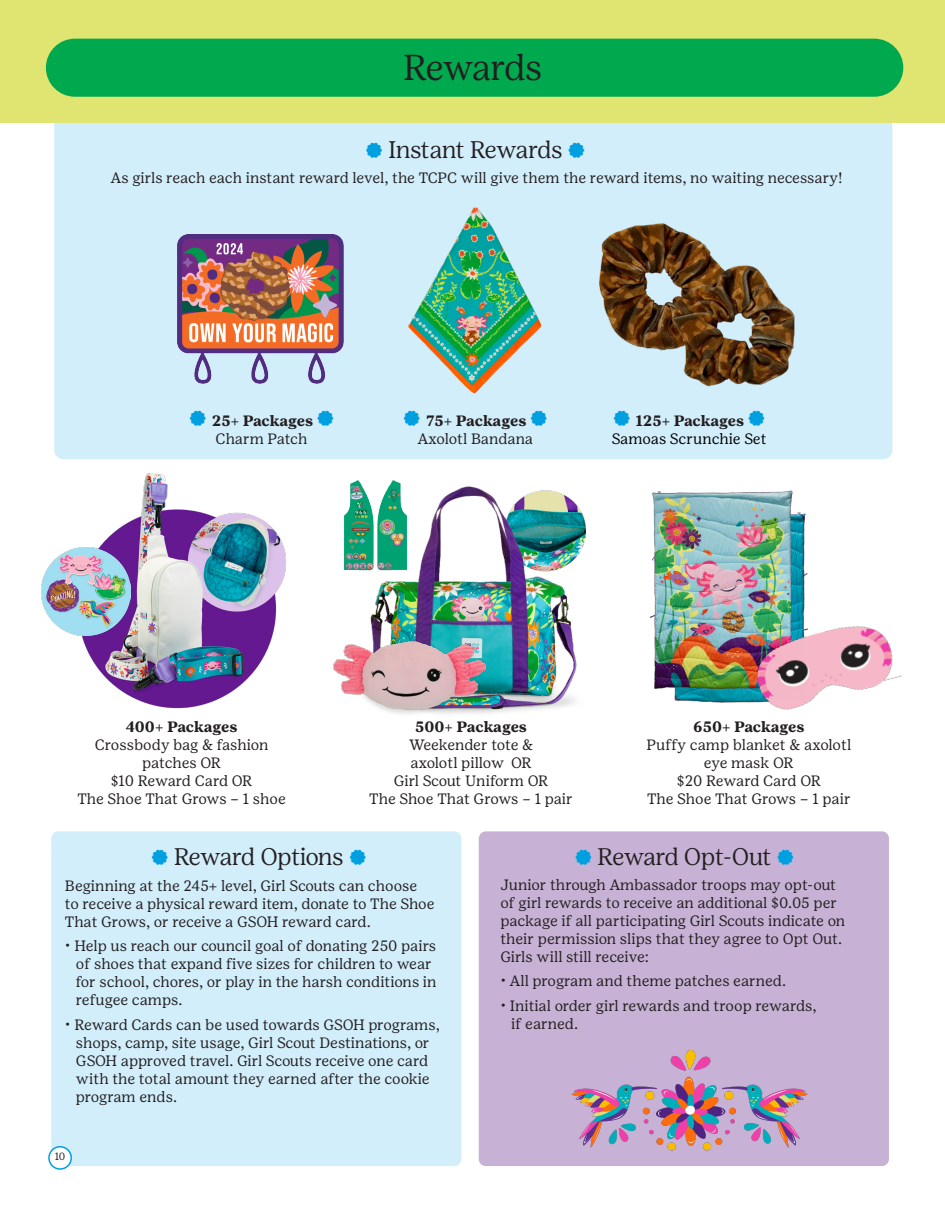
<style>
.page{position:relative;width:945px;height:1215px;background:#fff}
.page>*{position:absolute;margin:0;border:0;box-sizing:border-box;transform-origin:0 0}
.t1{font:300 36px "Girl Scout Display";letter-spacing:-.015em;color:#231f20}
.t2{font:300 24px "Girl Scout Display";letter-spacing:-.005em;color:#231f20}
.t3{font:15px/18px "Girl Scout Text";letter-spacing:-.005em;color:#231f20}
.t4{font:700 15px "Girl Scout Text";letter-spacing:-.01em;color:#231f20}
.t5{font:15px "Girl Scout Text";color:#000}
.t6{font:10.5px "Girl Scout Text";color:#231f20}
.s1{font-family:"Girl Scout Shapes";font-weight:400;color:#009fdf}
.s2{font-family:"Girl Scout Shapes";font-weight:400;font-size:24px;color:#009fdf}
</style>
<div class="page">
<div style="left:51px;top:831px;width:410px;height:335px;background:#d2eefb;border-radius:7px"></div>
<div style="left:49px;top:1147px;width:22px;height:22px;background:#fff;border-radius:50%"></div>
<div style="left:48px;top:1146px;width:24px;height:24px;border:2px solid #009fdf;border-radius:50%"></div>
<div style="left:54px;top:123px;width:838px;height:336px;background:#d2eefb"></div>
<img style="left:177px;top:234px;width:166px;height:150px">
<img style="left:404px;top:205px;width:143px;height:190px">
<div style="left:0;top:0;width:932px;height:123px;background:#dfe570"></div>
<div style="left:931px;top:0;width:14px;height:123px;background:#dfe570"></div>
<div style="left:46px;top:39px;width:857px;height:58px;background:#00a84e;border-radius:29px"></div>
<div style="left:479px;top:831px;width:410px;height:335px;background:#c7b2d5;border-radius:7px"></div>
<img style="left:650px;top:490px;width:158px;height:213px">
<img style="left:750px;top:615px;width:153px;height:95px">
<img style="left:82px;top:473px;width:204px;height:236px">
<img style="left:370px;top:486px;width:216px;height:226px">
<img style="left:343px;top:480px;width:79px;height:91px">
<img style="left:333px;top:630px;width:167px;height:84px">
<img style="left:42px;top:547px;width:88px;height:89px">
<img style="left:593px;top:223px;width:207px;height:167px">
<img style="left:571px;top:1050px;width:237px;height:101px">
<p class="t1" style="left:404px;top:47px;width:140px">Rewards</p>
<p class="t2" style="left:366px;top:136px;width:221px"><span class="s1">E</span> Instant Rewards <span class="s1">E</span></p>
<p class="t3" style="left:111px;top:169px;width:733px">As girls reach each instant reward level, the TCPC will give them the reward items, no waiting necessary!</p>
<p class="t4" style="left:189px;top:412px;width:147px"><span class="s2">E</span> 25+ Packages <span class="s2">E</span></p>
<p class="t3" style="left:216px;top:430px;width:94px">Charm Patch</p>
<p class="t4" style="left:403px;top:412px;width:146px"><span class="s2">E</span> 75+ Packages <span class="s2">E</span></p>
<p class="t3" style="left:418px;top:430px;width:117px">Axolotl Bandana</p>
<p class="t4" style="left:613px;top:412px;width:154px"><span class="s2">E</span> 125+ Packages <span class="s2">E</span></p>
<p class="t5" style="left:612px;top:431px;width:156px">Samoas Scrunchie Set</p>
<p class="t4" style="left:126px;top:718px;width:113px">400+ Packages</p>
<p class="t3" style="left:95px;top:736px;width:175px;text-align:center">Crossbody bag &amp; fashion patches OR</p>
<p class="t3" style="left:111px;top:772px;width:143px">$10 Reward Card OR</p>
<p class="t3" style="left:77px;top:790px;width:210px">The Shoe That Grows – 1 shoe</p>
<p class="t4" style="left:415px;top:718px;width:113px">500+ Packages</p>
<p class="t3" style="left:409px;top:736px;width:126px">Weekender tote &amp; axolotl pillow OR</p>
<p class="t3" style="left:394px;top:772px;width:156px">Girl Scout Uniform OR</p>
<p class="t3" style="left:369px;top:790px;width:205px">The Shoe That Grows – 1 pair</p>
<p class="t4" style="left:693px;top:718px;width:113px">650+ Packages</p>
<p class="t3" style="left:647px;top:736px;width:206px;text-align:center">Puffy camp blanket &amp; axolotl eye mask OR</p>
<p class="t3" style="left:677px;top:772px;width:146px">$20 Reward Card OR</p>
<p class="t3" style="left:647px;top:790px;width:205px">The Shoe That Grows – 1 pair</p>
<p class="t2" style="left:151px;top:843px;width:217px"><span class="s1">E</span> Reward Options <span class="s1">E</span></p>
<p class="t2" style="left:575px;top:843px;width:221px"><span class="s1">E</span> Reward Opt-Out <span class="s1">E</span></p>
<p class="t3" style="left:500px;top:876px;width:346px">Junior through Ambassador troops may opt-out of girl rewards to receive an additional $0.05 per package if all participating Girl Scouts indicate on their permission slips that they agree to Opt Out.<br>Girls will still receive:</p>
<p class="t3" style="left:500px;top:972px;width:287px">• All program and theme patches earned.</p>
<p class="t3" style="left:511px;top:997px;width:307px;text-indent:-11px">• Initial order girl rewards and troop rewards, if earned.</p>
<p class="t3" style="left:65px;top:877px;width:371px">Beginning at the 245+ level, Girl Scouts can choose to receive a physical reward item, donate to The Shoe<br>That Grows, or receive a GSOH reward card.</p>
<p class="t3" style="left:76px;top:937px;width:362px;text-indent:-11px">• Help us reach our council goal of donating 250 pairs of shoes that expand five sizes for children to wear for school, chores, or play in the harsh conditions in refugee camps.</p>
<p class="t3" style="left:76px;top:1016px;width:365px;text-indent:-11px">• Reward Cards can be used towards GSOH programs, shops, camp, site usage, Girl Scout Destinations, or GSOH approved travel. Girl Scouts receive one card with the total amount they earned after the cookie program ends.</p>
<p class="t6" style="left:55px;top:1151px;width:12px">10</p>
</div>
